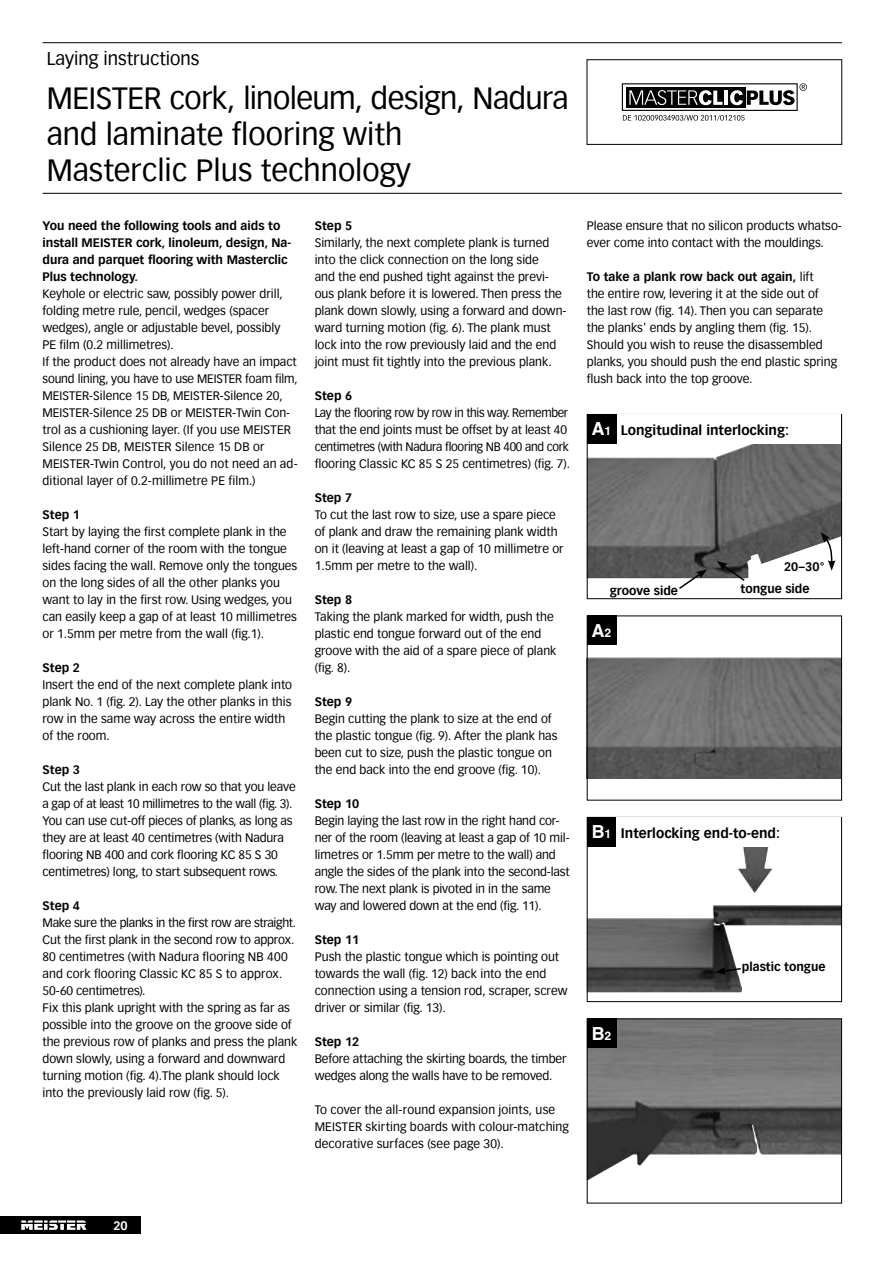
<style>
.page{position:relative;width:893px;height:1263px;background:#fff}
.page>*{position:absolute;margin:0;border:0;box-sizing:border-box;transform-origin:0 0}
.t1{font:30px/36px "Vectora Meister Werke";color:#000}
.t2{font:18px "Vectora Meister Werke";color:#000}
.t3{font:700 18px "Helvetica Linotype";color:#fff}
.t4{font:700 13.5px "Vectora Meister Werke";color:#000}
.t5{font:12px/17px "Vectora Meister Werke";color:#000}
.t6{font:700 12px/17px "Vectora Meister Werke";color:#000}
.t7{font:12px/17px "Vectora Meister Werke";letter-spacing:-.025em;color:#000}
.t8{font:700 12px "Vectora Meister Werke";color:#fff}
.s1{font-weight:700}
.s2{font-family:"Helvetica Linotype";font-size:18px;color:#fff}
.s3{font-family:"Helvetica Linotype";font-size:12px;color:#fff}
.s4{font-size:12px}
</style>
<div class="page">
<div style="left:0;top:1216px;width:140px;height:17px;background:#000"></div>
<svg style="left:21px;top:1220px;width:65px;height:10px"></svg>
<hr style="left:43px;top:42px;width:799px;height:1px;background:#000">
<hr style="left:43px;top:193px;width:799px;height:1px;background:#000">
<img style="left:589px;top:658px;width:251px;height:121px">
<div style="left:587px;top:615px;width:255px;height:185px;border:1px solid #000"></div>
<div style="left:587px;top:615px;width:30px;height:30px;background:#000"></div>
<img style="left:589px;top:1020px;width:251px;height:160px">
<div style="left:587px;top:1018px;width:255px;height:185px;border:1px solid #000"></div>
<div style="left:587px;top:1018px;width:30px;height:30px;background:#000"></div>
<img style="left:589px;top:847px;width:251px;height:145px">
<div style="left:587px;top:817px;width:255px;height:185px;border:1px solid #000"></div>
<div style="left:587px;top:817px;width:30px;height:30px;background:#000"></div>
<div style="left:617px;top:818px;width:224px;height:29px;background:#fff"></div>
<img style="left:589px;top:444px;width:251px;height:134px">
<div style="left:587px;top:414px;width:255px;height:185px;border:1px solid #000"></div>
<div style="left:617px;top:415px;width:224px;height:29px;background:#fff"></div>
<div style="left:587px;top:414px;width:30px;height:30px;background:#000"></div>
<svg style="left:821px;top:532px;width:14px;height:39px"></svg>
<svg style="left:587px;top:59px;width:255px;height:86px"></svg>
<svg style="left:677px;top:569px;width:30px;height:20px"></svg>
<svg style="left:717px;top:561px;width:29px;height:20px"></svg>
<svg style="left:715px;top:967px;width:27px;height:7px"></svg>
<h2 class="t2" style="left:47px;top:47px;width:154px">Laying instructions</h2>
<h1 class="t1" style="left:47px;top:80px;width:523px">MEISTER cork, linoleum, design, Nadura and laminate flooring with<br>Masterclic Plus technology</h1>
<p class="t6" style="left:43px;top:217px;width:250px">You need the following tools and aids to install MEISTER cork, linoleum, design, Na&shy;dura and parquet flooring with Masterclic Plus technology.</p>
<p class="t5" style="left:43px;top:285px;width:257px">Keyhole or electric saw, possibly power drill, folding metre rule, pencil, wedges (spacer wedges), angle or adjustable bevel, possibly<br>PE film (0.2 millimetres).<br>If the product does not already have an impact sound lining, you have to use MEISTER foam film, MEISTER-Silence 15 DB, MEISTER-Silence 20, MEISTER-Silence 25 DB or MEISTER-Twin Con&shy;trol as a cushioning layer. (If you use MEISTER Silence 25 DB, MEISTER Silence 15 DB or MEISTER-Twin Control, you do not need an ad&shy;ditional layer of 0.2-millimetre PE film.)</p>
<p class="t6" style="left:43px;top:506px;width:39px">Step 1</p>
<p class="t5" style="left:43px;top:523px;width:256px">Start by laying the first complete plank in the left-hand corner of the room with the tongue sides facing the wall. Remove only the tongues on the long sides of all the other planks you want to lay in the first row. Using wedges, you can easily keep a gap of at least 10 millimetres or 1.5mm per metre from the wall (fig.1).</p>
<p class="t6" style="left:43px;top:659px;width:39px">Step 2</p>
<p class="t5" style="left:43px;top:676px;width:251px">Insert the end of the next complete plank into plank No. 1 (fig. 2). Lay the other planks in this row in the same way across the entire width of the room.</p>
<p class="t6" style="left:43px;top:761px;width:39px">Step 3</p>
<p class="t5" style="left:43px;top:778px;width:255px">Cut the last plank in each row so that you leave a gap of at least 10 millimetres to the wall (fig. 3).<br>You can use cut-off pieces of planks, as long as they are at least 40 centimetres (with Nadura flooring NB 400 and cork flooring KC 85 S 30 centimetres) long, to start subsequent rows.</p>
<p class="t6" style="left:43px;top:897px;width:39px">Step 4</p>
<p class="t5" style="left:43px;top:914px;width:256px">Make sure the planks in the first row are straight.<br>Cut the first plank in the second row to approx.<br>80 centimetres (with Nadura flooring NB 400 and cork flooring Classic KC 85 S to approx.<br>50-60 centimetres).<br>Fix this plank upright with the spring as far as possible into the groove on the groove side of the previous row of planks and press the plank down slowly, using a forward and downward turning motion (fig. 4).The plank should lock into the previously laid row (fig. 5).</p>
<p class="t6" style="left:315px;top:217px;width:39px">Step 5</p>
<p class="t5" style="left:315px;top:234px;width:253px">Similarly, the next complete plank is turned into the click connection on the long side<br>and the end pushed tight against the previ&shy;ous plank before it is lowered. Then press the plank down slowly, using a forward and down&shy;ward turning motion (fig. 6). The plank must lock into the row previously laid and the end joint must fit tightly into the previous plank.</p>
<p class="t6" style="left:315px;top:387px;width:39px">Step 6</p>
<p class="t7" style="left:315px;top:404px;width:257px">Lay the flooring row by row in this way. Remember that the end joints must be offset by at least 40 centimetres (with Nadura flooring NB 400 and cork flooring Classic KC 85 S 25 centimetres) (fig. 7).</p>
<p class="t6" style="left:315px;top:489px;width:39px">Step 7</p>
<p class="t5" style="left:315px;top:506px;width:251px">To cut the last row to size, use a spare piece of plank and draw the remaining plank width on it (leaving at least a gap of 10 millimetre or 1.5mm per metre to the wall).</p>
<p class="t6" style="left:315px;top:591px;width:39px">Step 8</p>
<p class="t5" style="left:315px;top:608px;width:243px">Taking the plank marked for width, push the plastic end tongue forward out of the end groove with the aid of a spare piece of plank (fig. 8).</p>
<p class="t6" style="left:315px;top:693px;width:39px">Step 9</p>
<p class="t5" style="left:315px;top:710px;width:244px">Begin cutting the plank to size at the end of the plastic tongue (fig. 9). After the plank has been cut to size, push the plastic tongue on the end back into the end groove (fig. 10).</p>
<p class="t6" style="left:315px;top:795px;width:46px">Step 10</p>
<p class="t5" style="left:315px;top:812px;width:257px">Begin laying the last row in the right hand cor&shy;ner of the room (leaving at least a gap of 10 mil&shy;limetres or 1.5mm per metre to the wall) and angle the sides of the plank into the second-last row. The next plank is pivoted in in the same way and lowered down at the end (fig. 11).</p>
<p class="t6" style="left:315px;top:931px;width:46px">Step 11</p>
<p class="t5" style="left:315px;top:948px;width:254px">Push the plastic tongue which is pointing out towards the wall (fig. 12) back into the end connection using a tension rod, scraper, screw driver or similar (fig. 13).</p>
<p class="t6" style="left:315px;top:1033px;width:46px">Step 12</p>
<p class="t5" style="left:315px;top:1050px;width:253px">Before attaching the skirting boards, the timber wedges along the walls have to be removed.</p>
<p class="t5" style="left:315px;top:1101px;width:256px">To cover the all-round expansion joints, use<br>MEISTER skirting boards with colour-matching decorative surfaces (see page 30).</p>
<p class="t5" style="left:587px;top:217px;width:257px">Please ensure that no silicon products whatso&shy;ever come into contact with the mouldings.</p>
<p class="t5" style="left:587px;top:268px;width:252px"><span class="s1">To take a plank row back out again,</span> lift<br>the entire row, levering it at the side out of the last row (fig. 14). Then you can separate the planks' ends by angling them (fig. 15).<br>Should you wish to reuse the disassembled planks, you should push the end plastic spring flush back into the top groove.</p>
<p class="t4" style="left:592px;top:421px;width:199px"><span class="s2">A</span><span class="s3">1</span> Longitudinal interlocking:</p>
<p class="t6" style="left:784px;top:558px;width:42px">20–30°</p>
<p class="t6" style="left:610px;top:582px;width:70px">groove side</p>
<p class="t6" style="left:740px;top:581px;width:71px">tongue side</p>
<h2 class="t3" style="left:592px;top:620px;width:21px">A<span class="s4">2</span></h2>
<p class="t4" style="left:592px;top:824px;width:190px"><span class="s2">B</span><span class="s3">1</span> Interlocking end-to-end:</p>
<h2 class="t3" style="left:592px;top:1023px;width:21px">B<span class="s4">2</span></h2>
<p class="t6" style="left:742px;top:958px;width:85px">plastic tongue</p>
<p class="t8" style="left:113px;top:1218px;width:16px">20</p>
</div>
